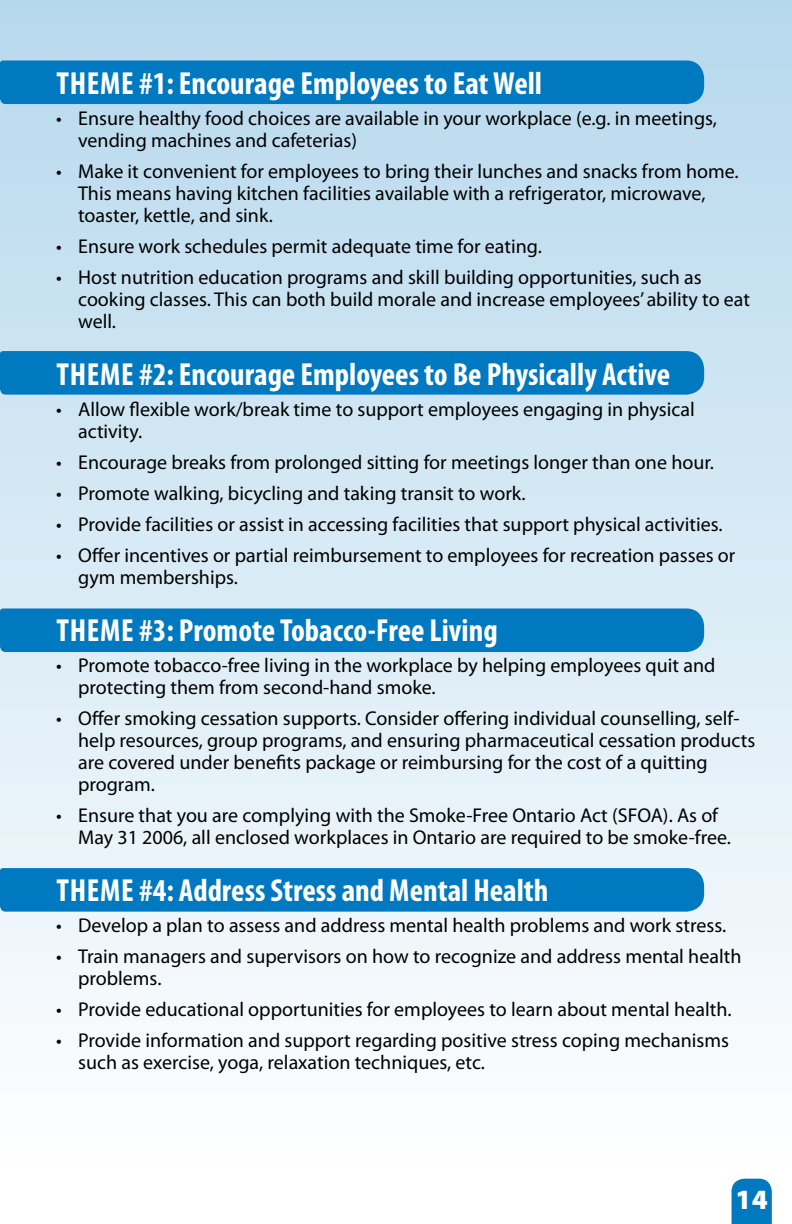
<style>
.page{position:relative;width:792px;height:1224px;background:#fff}
.page>*{position:absolute;margin:0;border:0;box-sizing:border-box;transform-origin:0 0}
.t1{font:700 condensed 32px "Myriad Pro";color:#fff}
.t2{font:900 28px "Myriad Pro";color:#fff}
.t3{font:20px/22px "Myriad Pro";color:#000}
</style>
<div class="page">
<div style="left:732px;top:1179px;width:40px;height:45px;background:#0079c1"></div>
<div style="left:0;top:0;width:792px;height:1174px;background:linear-gradient(to bottom,#b6d8ed,#feffff)"></div>
<div style="left:0;top:351px;width:704px;height:44px;background:#0079c1"></div>
<div style="left:0;top:608px;width:704px;height:44px;background:#0079c1"></div>
<div style="left:0;top:868px;width:704px;height:44px;background:#0079c1"></div>
<div style="left:0;top:60px;width:704px;height:44px;background:#0079c1"></div>
<h1 class="t1" style="left:56px;top:63px;width:30px">Theme</h1>
<h1 class="t1" style="left:139px;top:63px;width:405px">#1: Encourage Employees to Eat Well</h1>
<p class="t3" style="left:78px;top:107px;width:640px;text-indent:-22px">• Ensure healthy food choices are available in your workplace (e.g. in meetings, vending machines and cafeterias)</p>
<p class="t3" style="left:78px;top:160px;width:662px;text-indent:-22px">• Make it convenient for employees to bring their lunches and snacks from home.<br>This means having kitchen facilities available with a refrigerator, microwave, toaster, kettle, and sink.</p>
<p class="t3" style="left:56px;top:235px;width:487px">• Ensure work schedules permit adequate time for eating.</p>
<p class="t3" style="left:78px;top:266px;width:674px;text-indent:-22px">• Host nutrition education programs and skill building opportunities, such as cooking classes. This can both build morale and increase employees’ ability to eat well.</p>
<h1 class="t1" style="left:56px;top:354px;width:30px">Theme</h1>
<h1 class="t1" style="left:139px;top:354px;width:533px">#2: Encourage Employees to Be Physically Active</h1>
<p class="t3" style="left:78px;top:398px;width:618px;text-indent:-22px">• Allow flexible work/break time to support employees engaging in physical activity.</p>
<p class="t3" style="left:56px;top:451px;width:659px">• Encourage breaks from prolonged sitting for meetings longer than one hour.</p>
<p class="t3" style="left:56px;top:482px;width:471px">• Promote walking, bicycling and taking transit to work.</p>
<p class="t3" style="left:56px;top:513px;width:668px">• Provide facilities or assist in accessing facilities that support physical activities.</p>
<p class="t3" style="left:78px;top:544px;width:659px;text-indent:-22px">• Offer incentives or partial reimbursement to employees for recreation passes or gym memberships.</p>
<h1 class="t1" style="left:56px;top:610px;width:30px">Theme</h1>
<h1 class="t1" style="left:139px;top:610px;width:360px">#3: Promote Tobacco-Free Living</h1>
<p class="t3" style="left:78px;top:654px;width:639px;text-indent:-22px">• Promote tobacco-free living in the workplace by helping employees quit and protecting them from second-hand smoke.</p>
<p class="t3" style="left:78px;top:707px;width:679px;text-indent:-22px">• Offer smoking cessation supports. Consider offering individual counselling, self&shy;help resources, group programs, and ensuring pharmaceutical cessation products are covered under benefits package or reimbursing for the cost of a quitting program.</p>
<p class="t3" style="left:78px;top:804px;width:654px;text-indent:-22px">• Ensure that you are complying with the Smoke-Free Ontario Act (SFOA). As of<br>May 31 2006, all enclosed workplaces in Ontario are required to be smoke-free.</p>
<h1 class="t1" style="left:56px;top:870px;width:30px">Theme</h1>
<h1 class="t1" style="left:139px;top:870px;width:411px">#4: Address Stress and Mental Health</h1>
<p class="t3" style="left:56px;top:914px;width:672px">• Develop a plan to assess and address mental health problems and work stress.</p>
<p class="t3" style="left:78px;top:945px;width:665px;text-indent:-22px">• Train managers and supervisors on how to recognize and address mental health problems.</p>
<p class="t3" style="left:56px;top:998px;width:677px">• Provide educational opportunities for employees to learn about mental health.</p>
<p class="t3" style="left:78px;top:1029px;width:652px;text-indent:-22px">• Provide information and support regarding positive stress coping mechanisms such as exercise, yoga, relaxation techniques, etc.</p>
<h2 class="t2" style="left:736px;top:1184px;width:34px">14</h2>
</div>
